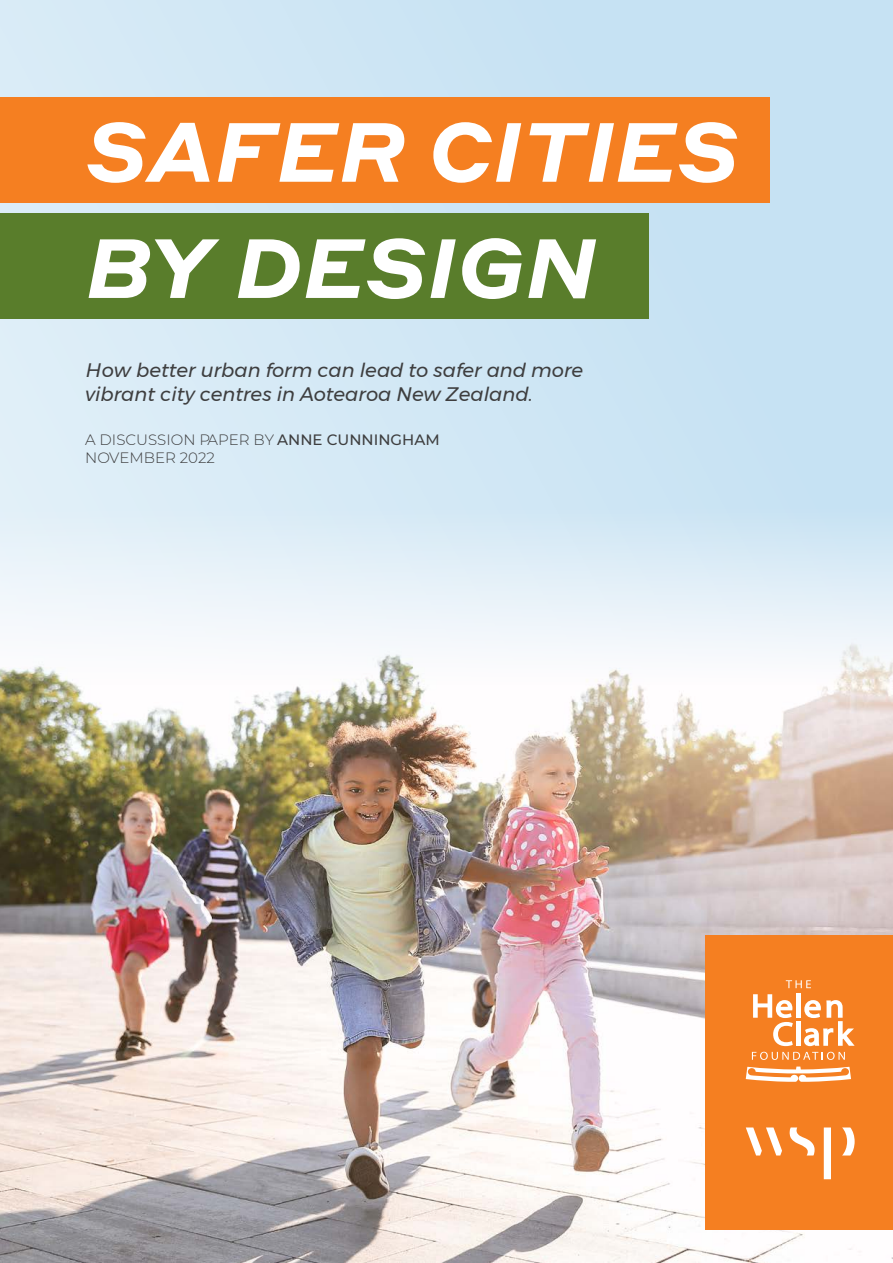
<style>
.page{position:relative;width:893px;height:1263px;background:#fff}
.page>*{position:absolute;margin:0;border:0;box-sizing:border-box;transform-origin:0 0}
.Cover_Heading_01{font:italic 700 82.5px/116.2px "Styrene A";letter-spacing:.01em;color:#fff}
.Body_Text_01{font:italic 19.5px/23.4px "Montserrat";color:#3e3e3f}
.Body_Text_01-2{font:300 15px/18px "Montserrat";color:#3e3e3f}
.s1{font-weight:500}
</style>
<div class="page">
<div style="left:0;top:0;width:893px;height:1263px;background:linear-gradient(to right,#ddedf7,#c2e0f2)"></div>
<img style="left:0;top:507px;width:893px;height:756px">
<div style="left:705px;top:935px;width:188px;height:295px;background:#f57f21"></div>
<div style="left:796px;top:993px;width:5px;height:25px;background:#fff"></div>
<svg style="left:753px;top:994px;width:40px;height:52px"></svg>
<div style="left:796px;top:1021px;width:5px;height:25px;background:#fff"></div>
<svg style="left:804px;top:1000px;width:51px;height:46px"></svg>
<svg style="left:786px;top:980px;width:25px;height:8px"></svg>
<svg style="left:752px;top:1052px;width:93px;height:8px"></svg>
<svg style="left:746px;top:1066px;width:105px;height:16px"></svg>
<svg style="left:842px;top:1127px;width:13px;height:28px"></svg>
<svg style="left:746px;top:1127px;width:36px;height:28px"></svg>
<svg style="left:824px;top:1127px;width:7px;height:52px"></svg>
<svg style="left:790px;top:1127px;width:25px;height:28px"></svg>
<div style="left:0;top:97px;width:770px;height:106px;background:#f57f21"></div>
<div style="left:0;top:214px;width:648px;height:105px;background:#597d2b"></div>
<p class="Cover_Heading_01" style="left:86px;top:87px;width:654px">SAFER CITIES<br>BY DESIGN</p>
<p class="Body_Text_01" style="left:85px;top:358px;width:500px">How better urban form can lead to safer and more vibrant city centres in Aotearoa New Zealand.</p>
<p class="Body_Text_01-2" style="left:85px;top:430px;width:356px">A DISCUSSION PAPER BY <span class="s1">ANNE CUNNINGHAM<br></span>NOVEMBER 2022</p>
</div>
